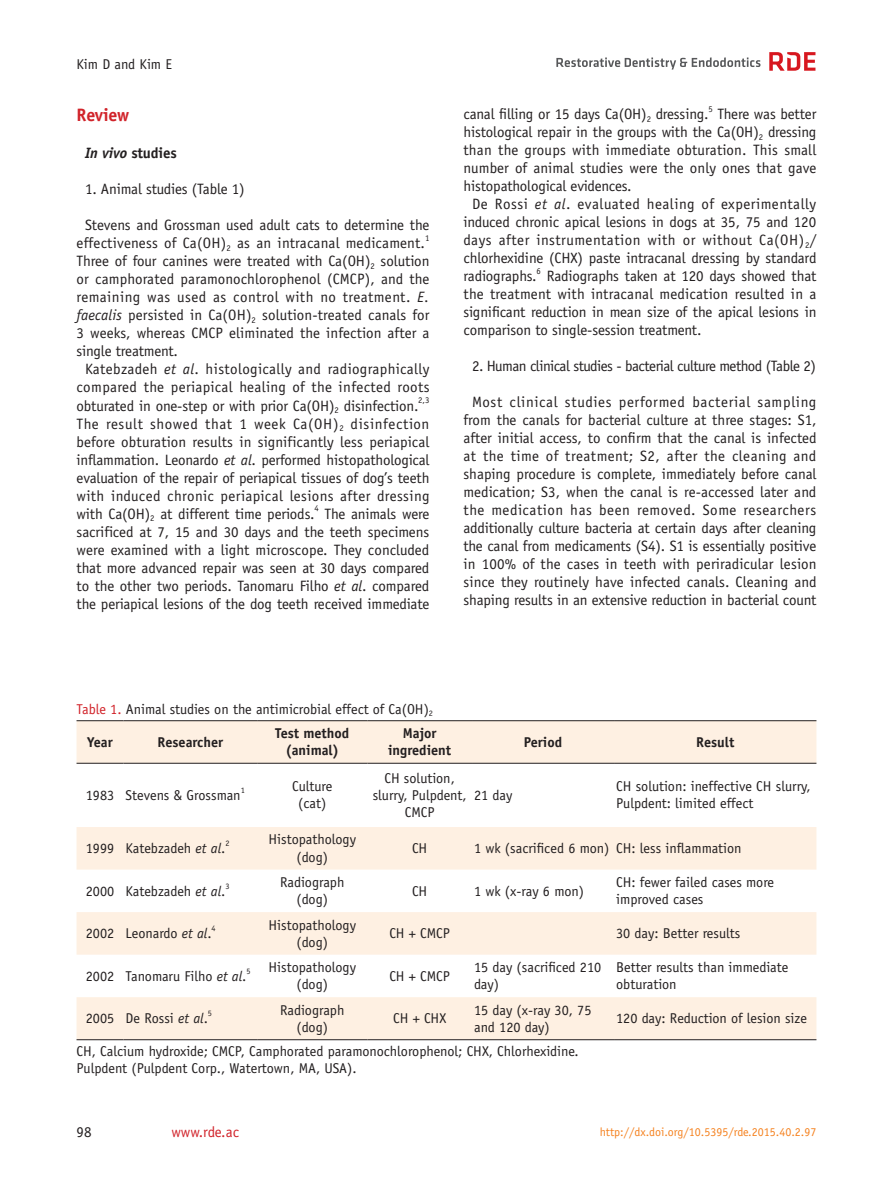
<style>
.page{position:relative;width:893px;height:1191px;background:#fff}
.page>*{position:absolute;margin:0;border:0;box-sizing:border-box;transform-origin:0 0}
.t1{font:700 18px "Officina Sans Std";letter-spacing:-.01em;color:#d1232a}
.t2{font:15px/18px "Officina Sans Std";letter-spacing:-.005em;color:#231f20;text-align:justify}
.t3{font:15px "Officina Sans Std";letter-spacing:.025em;color:#231f20}
.t4{font:15px "Officina Sans Std";letter-spacing:.035em;color:#231f20}
.t5{font:15px "Officina Sans Std";letter-spacing:-.035em;color:#231f20}
.t6{font:15px "Officina Sans Std";letter-spacing:.015em;color:#231f20}
.t7{font:15px "Officina Sans Std";letter-spacing:.03em;color:#231f20}
.t8{font:700 15px "Officina Sans Std";letter-spacing:-.01em;color:#231f20}
.t9{font:15px "Officina Sans Std";color:#d1232a}
.t10{font:14.25px/17.1px "Officina Sans Std";color:#231f20}
.t11{font:700 14.25px/17.1px "Officina Sans Std";color:#231f20;text-align:center}
.t12{font:12px "Officina Sans Std";color:#f58220}
.t13{font:8.7px "Officina Sans Std";color:#231f20}
.t14{font:8.25px "Officina Sans Std";color:#231f20}
.s1{font-style:italic}
.s2{color:#d1232a}
</style>
<div class="page">
<svg style="left:556px;top:57px;width:204px;height:13px"></svg>
<svg style="left:769px;top:52px;width:46px;height:19px"></svg>
<svg style="left:77px;top:721px;width:739px;height:318px;fill:#fef0e2"></svg>
<hr style="left:77px;top:720px;width:46px;height:1px;background:#231f20">
<hr style="left:123px;top:720px;width:134px;height:1px;background:#231f20">
<hr style="left:257px;top:720px;width:110px;height:1px;background:#231f20">
<hr style="left:367px;top:720px;width:105px;height:1px;background:#231f20">
<hr style="left:472px;top:720px;width:142px;height:1px;background:#231f20">
<hr style="left:614px;top:720px;width:202px;height:1px;background:#231f20">
<hr style="left:77px;top:763px;width:46px;height:1px;background:#231f20">
<hr style="left:123px;top:763px;width:134px;height:1px;background:#231f20">
<hr style="left:257px;top:763px;width:110px;height:1px;background:#231f20">
<hr style="left:367px;top:763px;width:105px;height:1px;background:#231f20">
<hr style="left:472px;top:763px;width:142px;height:1px;background:#231f20">
<hr style="left:614px;top:763px;width:202px;height:1px;background:#231f20">
<hr style="left:77px;top:1039px;width:46px;height:1px;background:#231f20">
<hr style="left:123px;top:1039px;width:134px;height:1px;background:#231f20">
<hr style="left:257px;top:1039px;width:110px;height:1px;background:#231f20">
<hr style="left:367px;top:1039px;width:105px;height:1px;background:#231f20">
<hr style="left:472px;top:1039px;width:142px;height:1px;background:#231f20">
<hr style="left:614px;top:1039px;width:202px;height:1px;background:#231f20">
<p class="t10" style="left:77px;top:55px;width:97px">Kim D and Kim E</p>
<p class="t1" style="left:77px;top:104px;width:54px">Review</p>
<p class="t8" style="left:85px;top:144px;width:93px"><span class="s1">In vivo</span> studies</p>
<p class="t2" style="left:85px;top:180px;width:161px">1. Animal studies (Table 1)</p>
<p class="t2" style="left:77px;top:216px;width:354px;text-align:center">Stevens and Grossman used adult cats to determine the effectiveness of Ca(OH)<sub>2</sub> as an intracanal medicament.</p>
<p class="t13" style="left:425px;top:233px;width:6px">1</p>
<p class="t2" style="left:77px;top:252px;width:354px">Three of four canines were treated with Ca(OH)<sub>2</sub> solution</p>
<p class="t2" style="left:77px;top:270px;width:354px">or camphorated paramonochlorophenol (CMCP), and the</p>
<p class="t7" style="left:77px;top:289px;width:354px">remaining was used as control with no treatment. <span class="s1">E.</span></p>
<p class="t2" style="left:77px;top:306px;width:354px"><span class="s1">faecalis</span> persisted in Ca(OH)<sub>2</sub> solution-treated canals for</p>
<p class="t2" style="left:77px;top:324px;width:354px">3 weeks, whereas CMCP eliminated the infection after a</p>
<p class="t2" style="left:77px;top:342px;width:103px">single treatment.</p>
<p class="t3" style="left:85px;top:361px;width:346px">Katebzadeh <span class="s1">et al</span>. histologically and radiographically</p>
<p class="t3" style="left:77px;top:379px;width:354px">compared the periapical healing of the infected roots</p>
<p class="t2" style="left:77px;top:396px;width:343px">obturated in one-step or with prior Ca(OH)<sub>2</sub> disinfection.</p>
<p class="t13" style="left:418px;top:395px;width:13px">2,3</p>
<p class="t2" style="left:77px;top:414px;width:354px">The result showed that 1 week Ca(OH)<sub>2</sub> disinfection before obturation results in significantly less periapical inflammation. Leonardo <span class="s1">et al</span>. performed histopathological evaluation of the repair of periapical tissues of dog’s teeth with induced chronic periapical lesions after dressing with Ca(OH)<sub>2</sub> at different time periods.</p>
<p class="t13" style="left:314px;top:503px;width:6px">4</p>
<p class="t2" style="left:77px;top:504px;width:354px;text-indent:248px">The animals were sacrificed at 7, 15 and 30 days and the teeth specimens were examined with a light microscope. They concluded that more advanced repair was seen at 30 days compared to the other two periods. Tanomaru Filho <span class="s1">et al</span>. compared the periapical lesions of the dog teeth received immediate</p>
<p class="t2" style="left:463px;top:105px;width:246px">canal filling or 15 days Ca(OH)<sub>2</sub> dressing.</p>
<p class="t13" style="left:708px;top:104px;width:6px">5</p>
<p class="t2" style="left:717px;top:105px;width:101px">There was better</p>
<p class="t2" style="left:463px;top:123px;width:354px">histological repair in the groups with the Ca(OH)<sub>2</sub> dressing</p>
<p class="t6" style="left:463px;top:141px;width:354px">than the groups with immediate obturation. This small</p>
<p class="t2" style="left:463px;top:159px;width:354px">number of animal studies were the only ones that gave</p>
<p class="t2" style="left:463px;top:177px;width:170px">histopathological evidences.</p>
<p class="t4" style="left:472px;top:195px;width:346px">De Rossi <span class="s1">et al</span>. evaluated healing of experimentally</p>
<p class="t2" style="left:463px;top:213px;width:354px">induced chronic apical lesions in dogs at 35, 75 and 120</p>
<p class="t4" style="left:463px;top:231px;width:354px">days after instrumentation with or without Ca(OH)<sub>2</sub>/</p>
<p class="t2" style="left:463px;top:249px;width:354px">chlorhexidine (CHX) paste intracanal dressing by standard</p>
<p class="t2" style="left:463px;top:267px;width:75px">radiographs.</p>
<p class="t13" style="left:537px;top:266px;width:6px">6</p>
<p class="t2" style="left:463px;top:267px;width:355px;text-indent:83px">Radiographs taken at 120 days showed that the treatment with intracanal medication resulted in a significant reduction in mean size of the apical lesions in comparison to single-session treatment.</p>
<p class="t5" style="left:472px;top:357px;width:346px">2. Human clinical studies - bacterial culture method (Table 2)</p>
<p class="t2" style="left:463px;top:393px;width:355px;text-align:center">Most clinical studies performed bacterial sampling from the canals for bacterial culture at three stages: S1, after initial access, to confirm that the canal is infected at the time of treatment; S2, after the cleaning and shaping procedure is complete, immediately before canal medication; S3, when the canal is re-accessed later and the medication has been removed. Some researchers additionally culture bacteria at certain days after cleaning the canal from medicaments (S4). S1 is essentially positive in 100% of the cases in teeth with periradicular lesion since they routinely have infected canals. Cleaning and shaping results in an extensive reduction in bacterial count</p>
<p class="t10" style="left:77px;top:700px;width:358px"><span class="s2">Table 1.</span> Animal studies on the antimicrobial effect of Ca(OH)<sub>2</sub></p>
<p class="t11" style="left:87px;top:733px;width:27px">Year</p>
<p class="t11" style="left:157px;top:733px;width:67px">Researcher</p>
<p class="t11" style="left:275px;top:724px;width:76px">Test method (animal)</p>
<p class="t11" style="left:388px;top:724px;width:65px">Major ingredient</p>
<p class="t11" style="left:524px;top:733px;width:40px">Period</p>
<p class="t11" style="left:696px;top:733px;width:40px">Result</p>
<p class="t10" style="left:86px;top:786px;width:156px">1983 Stevens &amp; Grossman</p>
<p class="t14" style="left:241px;top:785px;width:6px">1</p>
<p class="t10" style="left:292px;top:778px;width:42px;text-align:center">Culture (cat)</p>
<p class="t10" style="left:373px;top:769px;width:95px;text-align:center">CH solution, slurry, Pulpdent,<br>CMCP</p>
<p class="t10" style="left:474px;top:786px;width:40px">21 day</p>
<p class="t10" style="left:616px;top:778px;width:196px">CH solution: ineffective CH slurry,<br>Pulpdent: limited effect</p>
<p class="t10" style="left:86px;top:839px;width:141px">1999 Katebzadeh <span class="s1">et al</span>.</p>
<p class="t14" style="left:225px;top:838px;width:6px">2</p>
<p class="t10" style="left:268px;top:831px;width:89px;text-align:center">Histopathology (dog)</p>
<p class="t10" style="left:412px;top:839px;width:17px">CH</p>
<p class="t10" style="left:474px;top:839px;width:269px">1 wk (sacrificed 6 mon) CH: less inflammation</p>
<p class="t10" style="left:86px;top:882px;width:141px">2000 Katebzadeh <span class="s1">et al</span>.</p>
<p class="t14" style="left:225px;top:881px;width:6px">3</p>
<p class="t10" style="left:280px;top:873px;width:66px;text-align:center">Radiograph (dog)</p>
<p class="t10" style="left:412px;top:882px;width:17px">CH</p>
<p class="t10" style="left:474px;top:882px;width:112px">1 wk (x-ray 6 mon)</p>
<p class="t10" style="left:616px;top:873px;width:160px">CH: fewer failed cases more improved cases</p>
<p class="t10" style="left:86px;top:924px;width:127px">2002 Leonardo <span class="s1">et al</span>.</p>
<p class="t14" style="left:212px;top:923px;width:6px">4</p>
<p class="t10" style="left:268px;top:916px;width:89px;text-align:center">Histopathology (dog)</p>
<p class="t10" style="left:389px;top:924px;width:62px">CH + CMCP</p>
<p class="t10" style="left:616px;top:924px;width:126px">30 day: Better results</p>
<p class="t10" style="left:86px;top:967px;width:162px">2002 Tanomaru Filho <span class="s1">et al</span>.</p>
<p class="t10" style="left:296px;top:958px;width:61px;text-indent:-50px"><sub>5</sub> Histopathology (dog)</p>
<p class="t10" style="left:389px;top:967px;width:62px">CH + CMCP</p>
<p class="t10" style="left:474px;top:958px;width:129px">15 day (sacrificed 210 day)</p>
<p class="t10" style="left:616px;top:958px;width:174px">Better results than immediate obturation</p>
<p class="t10" style="left:86px;top:1009px;width:124px">2005 De Rossi <span class="s1">et al</span>.</p>
<p class="t14" style="left:208px;top:1008px;width:6px">5</p>
<p class="t10" style="left:280px;top:1001px;width:66px;text-align:center">Radiograph (dog)</p>
<p class="t10" style="left:393px;top:1009px;width:55px">CH + CHX</p>
<p class="t10" style="left:474px;top:1001px;width:119px">15 day (x-ray 30, 75 and 120 day)</p>
<p class="t10" style="left:616px;top:1009px;width:192px">120 day: Reduction of lesion size</p>
<p class="t10" style="left:77px;top:1042px;width:504px">CH, Calcium hydroxide; CMCP, Camphorated paramonochlorophenol; CHX, Chlorhexidine.<br>Pulpdent (Pulpdent Corp., Watertown, MA, USA).</p>
<p class="t2" style="left:77px;top:1122px;width:16px">98</p>
<p class="t9" style="left:172px;top:1122px;width:69px">www.rde.ac</p>
<p class="t12" style="left:600px;top:1124px;width:218px">http://dx.doi.org/10.5395/rde.2015.40.2.97</p>
</div>
